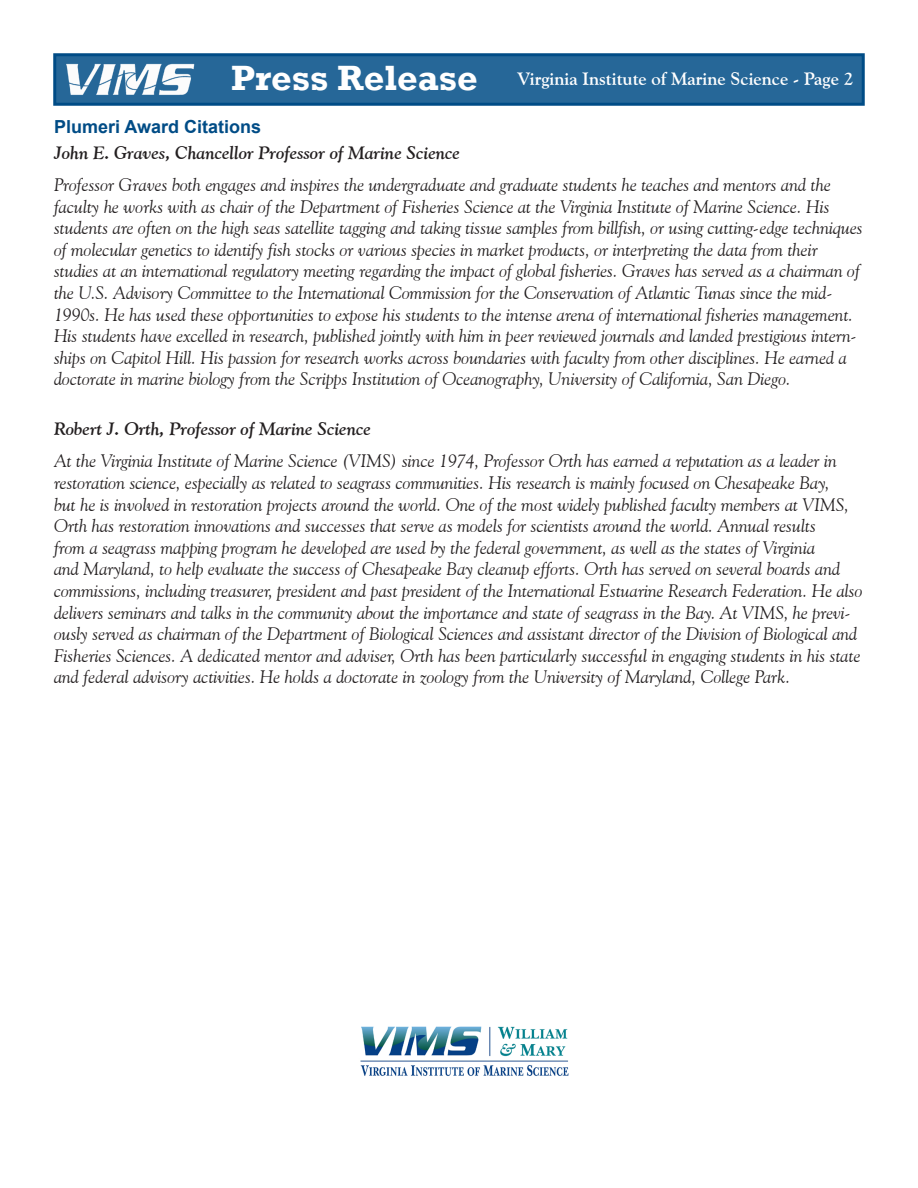
<style>
.page{position:relative;width:918px;height:1188px;background:#fff}
.page>*{position:absolute;margin:0;border:0;box-sizing:border-box;transform-origin:0 0}
.Press_Release_Headin{font:700 36px "Rockwell";color:#fff}
.Body_Text{font:italic 18px/21.6px "Goudy Old Style BT";color:#231f20}
.Body_Text-2{font:italic 700 18px "Goudy Old Style BT";color:#231f20}
.Running_Head_-_pg{font:700 18px "Goudy Old Style BT";color:#fff}
.Subheading{font:700 18px "Arial";color:#004c86}
</style>
<div class="page">
<div style="left:53px;top:53px;width:812px;height:53px;background:#266798;border:3px solid #004c86"></div>
<img style="left:66px;top:64px;width:128px;height:31px">
<img style="left:360px;top:1026px;width:209px;height:50px">
<p class="Press_Release_Headin" style="left:231px;top:56px;width:248px">Press Release</p>
<p class="Running_Head_-_pg" style="left:517px;top:68px;width:338px">Virginia Institute of Marine Science - Page 2</p>
<p class="Subheading" style="left:54px;top:114px;width:209px">Plumeri Award Citations</p>
<p class="Body_Text-2" style="left:54px;top:141px;width:407px">John E. Graves, Chancellor Professor of Marine Science</p>
<p class="Body_Text" style="left:54px;top:174px;width:810px">Professor Graves both engages and inspires the undergraduate and graduate students he teaches and mentors and the faculty he works with as chair of the Department of Fisheries Science at the Virginia Institute of Marine Science. His students are often on the high seas satellite tagging and taking tissue samples from billfish, or using cutting-edge techniques of molecular genetics to identify fish stocks or various species in market products, or interpreting the data from their studies at an international regulatory meeting regarding the impact of global fisheries. Graves has served as a chairman of the U.S. Advisory Committee to the International Commission for the Conservation of Atlantic Tunas since the mid-1990s. He has used these opportunities to expose his students to the intense arena of international fisheries management.<br>His students have excelled in research, published jointly with him in peer reviewed journals and landed prestigious intern&shy;ships on Capitol Hill. His passion for research works across boundaries with faculty from other disciplines. He earned a doctorate in marine biology from the Scripps Institution of Oceanography, University of California, San Diego.</p>
<p class="Body_Text-2" style="left:54px;top:418px;width:318px">Robert J. Orth, Professor of Marine Science</p>
<p class="Body_Text" style="left:54px;top:450px;width:810px">At the Virginia Institute of Marine Science (VIMS) since 1974, Professor Orth has earned a reputation as a leader in restoration science, especially as related to seagrass communities. His research is mainly focused on Chesapeake Bay,<br>but he is involved in restoration projects around the world. One of the most widely published faculty members at VIMS, Orth has restoration innovations and successes that serve as models for scientists around the world. Annual results<br>from a seagrass mapping program he developed are used by the federal government, as well as the states of Virginia<br>and Maryland, to help evaluate the success of Chesapeake Bay cleanup efforts. Orth has served on several boards and commissions, including treasurer, president and past president of the International Estuarine Research Federation. He also delivers seminars and talks in the community about the importance and state of seagrass in the Bay. At VIMS, he previ&shy;ously served as chairman of the Department of Biological Sciences and assistant director of the Division of Biological and Fisheries Sciences. A dedicated mentor and adviser, Orth has been particularly successful in engaging students in his state and federal advisory activities. He holds a doctorate in zoology from the University of Maryland, College Park.</p>
</div>
